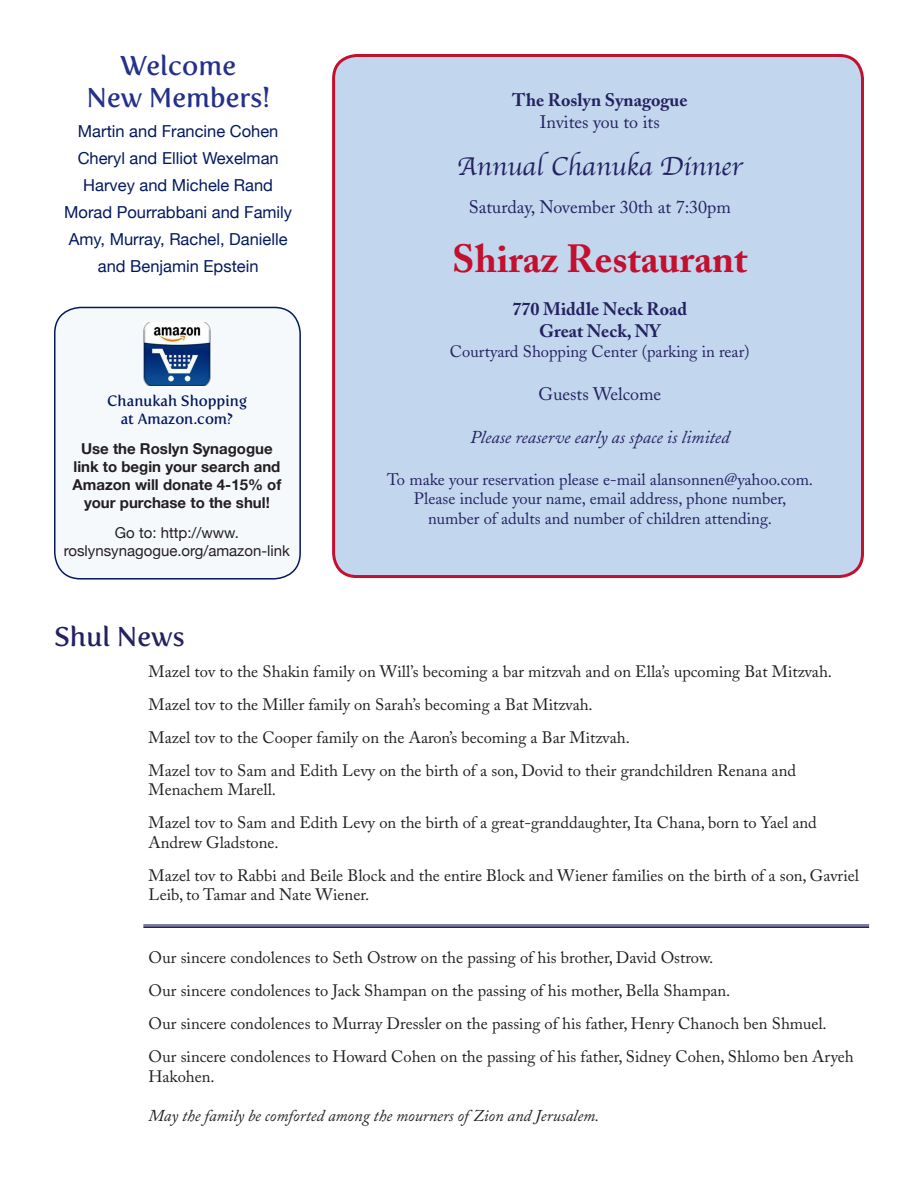
<style>
.page{position:relative;width:918px;height:1188px;background:#fff}
.page>*{position:absolute;margin:0;border:0;box-sizing:border-box;transform-origin:0 0}
.t1{font:700 39px "Adobe Caslon";color:#c3102f}
.t2{font:27px "Apple Chancery";color:#252161}
.t3{font:27px "Fertigo Pro";color:#24318b}
.t4{font:27px "Fertigo Pro";color:#252161}
.t5{font:18px "Adobe Caslon";color:#252161}
.t6{font:700 18px "Adobe Caslon";color:#252161}
.t7{font:italic 18px "Adobe Caslon";color:#252161}
.t8{font:16.5px/19.5px "Adobe Caslon Pro";color:#231f20}
.t9{font:16.5px "Adobe Caslon";color:#252161}
.t10{font:16.5px/27px "Helvetica Neue";color:#02195d;text-align:center}
.t11{font:italic 16.5px "Adobe Caslon Pro";color:#231f20}
.t12{font:700 15px/18px "Helvetica Neue";color:#231f20;text-align:center}
.t13{font:15px "Helvetica Neue";color:#231f20}
.t14{font:15px "Fertigo Pro";color:#02195d}
</style>
<div class="page">
<div style="left:55px;top:307px;width:245px;height:272px;background:#f6f9fc;border-radius:26px"></div>
<div style="left:54px;top:307px;width:247px;height:273px;border:2px solid #02195d;border-radius:26px"></div>
<div style="left:334px;top:56px;width:529px;height:521px;background:#c2d6ee;border-radius:23px"></div>
<div style="left:332px;top:54px;width:532px;height:524px;border:3px solid #c3102f;border-radius:23px"></div>
<hr style="left:143px;top:925px;width:726px;height:1px;background:#252161">
<hr style="left:143px;top:926px;width:726px;height:1px;background:#252161">
<hr style="left:143px;top:927px;width:726px;height:1px;background:#252161">
<img style="left:144px;top:322px;width:66px;height:64px">
<p class="t3" style="left:120px;top:50px;width:118px">Welcome</p>
<p class="t3" style="left:86px;top:82px;width:185px">New Members!</p>
<p class="t10" style="left:78px;top:117px;width:202px">Martin and Francine Cohen</p>
<p class="t10" style="left:78px;top:144px;width:203px">Cheryl and Elliot Wexelman</p>
<p class="t10" style="left:83px;top:171px;width:191px">Harvey and Michele Rand</p>
<p class="t10" style="left:64px;top:198px;width:229px">Morad Pourrabbani and Family</p>
<p class="t10" style="left:69px;top:225px;width:220px">Amy, Murray, Rachel, Danielle and Benjamin Epstein</p>
<p class="t14" style="left:107px;top:392px;width:141px">Chanukah Shopping</p>
<p class="t14" style="left:121px;top:410px;width:114px">at Amazon.com?</p>
<p class="t12" style="left:73px;top:439px;width:210px">Use the Roslyn Synagogue link to begin your search and<br>Amazon will donate 4-15% of your purchase to the shul!</p>
<p class="t13" style="left:115px;top:523px;width:126px">Go to: http://www.</p>
<p class="t13" style="left:64px;top:541px;width:228px">roslynsynagogue.org/amazon-link</p>
<p class="t4" style="left:54px;top:621px;width:132px">Shul News</p>
<p class="t6" style="left:512px;top:89px;width:177px">The Roslyn Synagogue</p>
<p class="t5" style="left:540px;top:111px;width:121px">Invites you to its</p>
<p class="t2" style="left:457px;top:145px;width:287px">Annual Chanuka Dinner</p>
<p class="t5" style="left:469px;top:197px;width:264px">Saturday, November 30th at 7:30pm</p>
<p class="t1" style="left:452px;top:235px;width:297px">Shiraz Restaurant</p>
<p class="t6" style="left:513px;top:298px;width:176px">770 Middle Neck Road</p>
<p class="t6" style="left:539px;top:320px;width:123px">Great Neck, NY</p>
<p class="t9" style="left:450px;top:341px;width:301px">Courtyard Shopping Center (parking in rear)</p>
<p class="t5" style="left:539px;top:383px;width:124px">Guests Welcome</p>
<p class="t7" style="left:470px;top:427px;width:261px">Please reaserve early as space is limited</p>
<p class="t9" style="left:387px;top:469px;width:428px">To make your reservation please e-mail alansonnen@yahoo.com.</p>
<p class="t9" style="left:414px;top:489px;width:374px">Please include your name, email address, phone number,</p>
<p class="t9" style="left:428px;top:509px;width:346px">number of adults and number of children attending.</p>
<p class="t8" style="left:148px;top:661px;width:685px">Mazel tov to the Shakin family on Will’s becoming a bar mitzvah and on Ella’s upcoming Bat Mitzvah.</p>
<p class="t8" style="left:148px;top:694px;width:446px">Mazel tov to the Miller family on Sarah’s becoming a Bat Mitzvah.</p>
<p class="t8" style="left:148px;top:727px;width:483px">Mazel tov to the Cooper family on the Aaron’s becoming a Bar Mitzvah.</p>
<p class="t8" style="left:148px;top:760px;width:649px">Mazel tov to Sam and Edith Levy on the birth of a son, Dovid to their grandchildren Renana and<br>Menachem Marell.</p>
<p class="t8" style="left:148px;top:813px;width:670px">Mazel tov to Sam and Edith Levy on the birth of a great-granddaughter, Ita Chana, born to Yael and<br>Andrew Gladstone.</p>
<p class="t8" style="left:148px;top:865px;width:712px">Mazel tov to Rabbi and Beile Block and the entire Block and Wiener families on the birth of a son, Gavriel<br>Leib, to Tamar and Nate Wiener.</p>
<p class="t8" style="left:148px;top:948px;width:566px">Our sincere condolences to Seth Ostrow on the passing of his brother, David Ostrow.</p>
<p class="t8" style="left:148px;top:981px;width:584px">Our sincere condolences to Jack Shampan on the passing of his mother, Bella Shampan.</p>
<p class="t8" style="left:148px;top:1014px;width:680px">Our sincere condolences to Murray Dressler on the passing of his father, Henry Chanoch ben Shmuel.</p>
<p class="t8" style="left:148px;top:1047px;width:707px">Our sincere condolences to Howard Cohen on the passing of his father, Sidney Cohen, Shlomo ben Aryeh<br>Hakohen.</p>
<p class="t11" style="left:148px;top:1105px;width:452px">May the family be comforted among the mourners of Zion and Jerusalem.</p>
</div>
